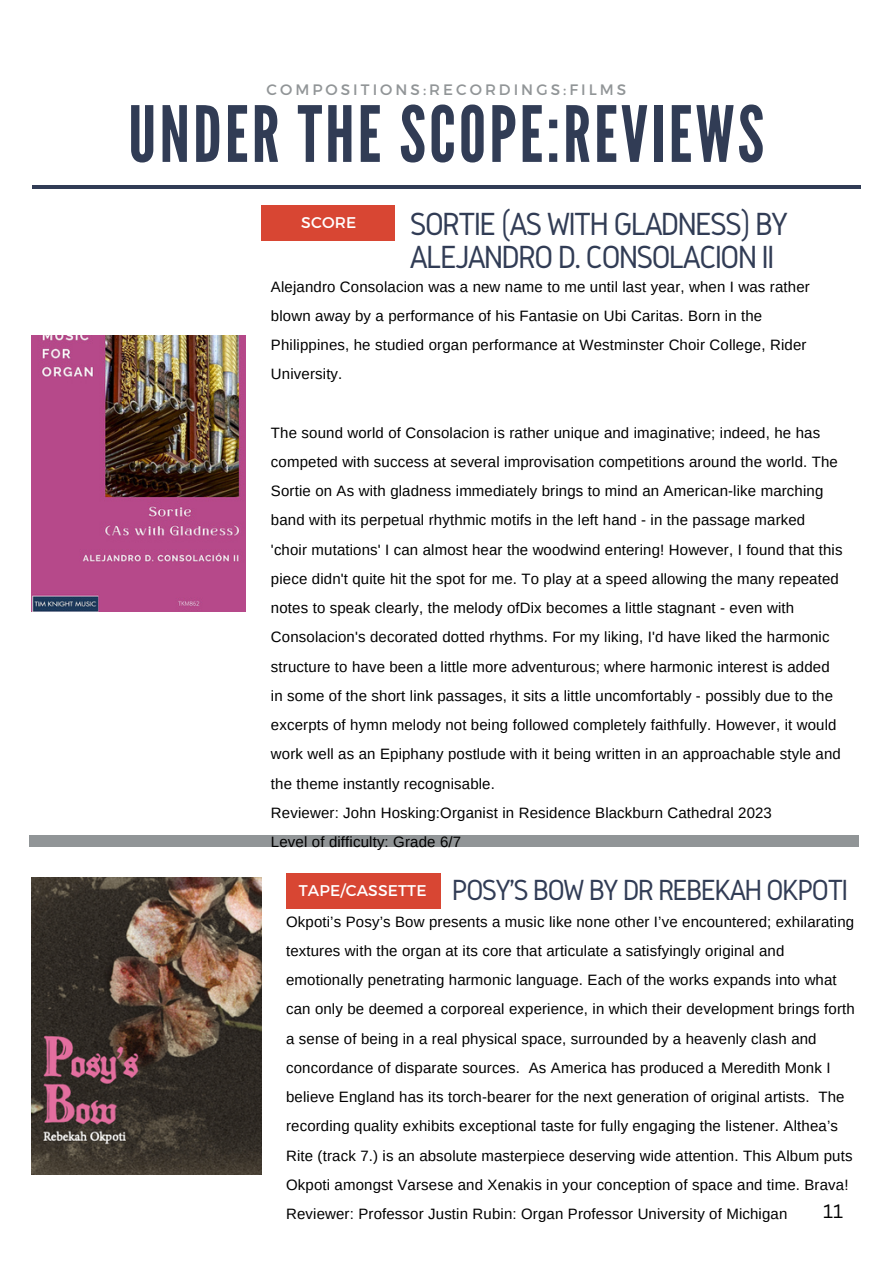
<style>
.page{position:relative;width:893px;height:1264px;background:#fff}
.page>*{position:absolute;margin:0;border:0;box-sizing:border-box;transform-origin:0 0}
.t1{font:77.25px "League Gothic";letter-spacing:.04em;color:#313c55}
.t2{font:33.3px/32.5px "Gidole";letter-spacing:-.06em;color:#313c55}
.t3{font:30.3px "Gidole";letter-spacing:-.06em;color:#313c55}
.t4{font:18.9px "Canva Sans";color:#000}
.t5{font:15.45px "Montserrat";letter-spacing:.01em;color:#fff}
.t6{font:15.15px "Montserrat";letter-spacing:.2em;color:#919597}
.t7{font:15px/29.2px "Arimo";letter-spacing:.01em;color:#000}
</style>
<div class="page">
<hr style="left:32px;top:185px;width:828px;height:3px;background:#313c55">
<img style="left:32px;top:335px;width:213px;height:276px">
<div style="left:286px;top:872px;width:154px;height:36px;background:#d84633"></div>
<img style="left:32px;top:877px;width:229px;height:297px">
<div style="left:30px;top:835px;width:828px;height:11px;background:#919597"></div>
<div style="left:261px;top:205px;width:133px;height:35px;background:#d84633"></div>
<p class="t6" style="left:266px;top:79px;width:361px">COMPOSITIONS:RECORDINGS:FILMS</p>
<h1 class="t1" style="left:128px;top:90px;width:637px">UNDER THE SCOPE:REVIEWS</h1>
<p class="t5" style="left:301px;top:213px;width:57px">SCORE</p>
<h2 class="t2" style="left:410px;top:207px;width:379px">SORTIE (AS WITH GLADNESS) BY<br>ALEJANDRO D. CONSOLACION II</h2>
<p class="t7" style="left:271px;top:272px;width:540px">Alejandro Consolacion was a new name to me until last year, when I was rather blown away by a performance of his Fantasie on Ubi Caritas. Born in the Philippines, he studied organ performance at Westminster Choir College, Rider University.</p>
<p class="t7" style="left:271px;top:418px;width:573px">The sound world of Consolacion is rather unique and imaginative; indeed, he has competed with success at several improvisation competitions around the world. The Sortie on As with gladness immediately brings to mind an American-like marching band with its perpetual rhythmic motifs in the left hand - in the passage marked 'choir mutations' I can almost hear the woodwind entering! However, I found that this piece didn't quite hit the spot for me. To play at a speed allowing the many repeated notes to speak clearly, the melody ofDix becomes a little stagnant - even with Consolacion's decorated dotted rhythms. For my liking, I'd have liked the harmonic structure to have been a little more adventurous; where harmonic interest is added in some of the short link passages, it sits a little uncomfortably - possibly due to the excerpts of hymn melody not being followed completely faithfully. However, it would work well as an Epiphany postlude with it being written in an approachable style and the theme instantly recognisable.<br>Reviewer: John Hosking:Organist in Residence Blackburn Cathedral 2023<br>Level of difficulty: Grade 6/7</p>
<p class="t5" style="left:299px;top:880px;width:129px">TAPE/CASSETTE</p>
<h3 class="t3" style="left:452px;top:873px;width:398px">POSY'S BOW BY DR REBEKAH OKPOTI</h3>
<p class="t7" style="left:286px;top:906px;width:570px">Okpoti’s Posy’s Bow presents a music like none other I’ve encountered; exhilarating textures with the organ at its core that articulate a satisfyingly original and emotionally penetrating harmonic language. Each of the works expands into what can only be deemed a corporeal experience, in which their development brings forth a sense of being in a real physical space, surrounded by a heavenly clash and concordance of disparate sources. As America has produced a Meredith Monk I believe England has its torch-bearer for the next generation of original artists. The recording quality exhibits exceptional taste for fully engaging the listener. Althea’s Rite (track 7.) is an absolute masterpiece deserving wide attention. This Album puts Okpoti amongst Varsese and Xenakis in your conception of space and time. Brava!<br>Reviewer: Professor Justin Rubin: Organ Professor University of Michigan</p>
<p class="t4" style="left:823px;top:1198px;width:22px">11</p>
</div>
